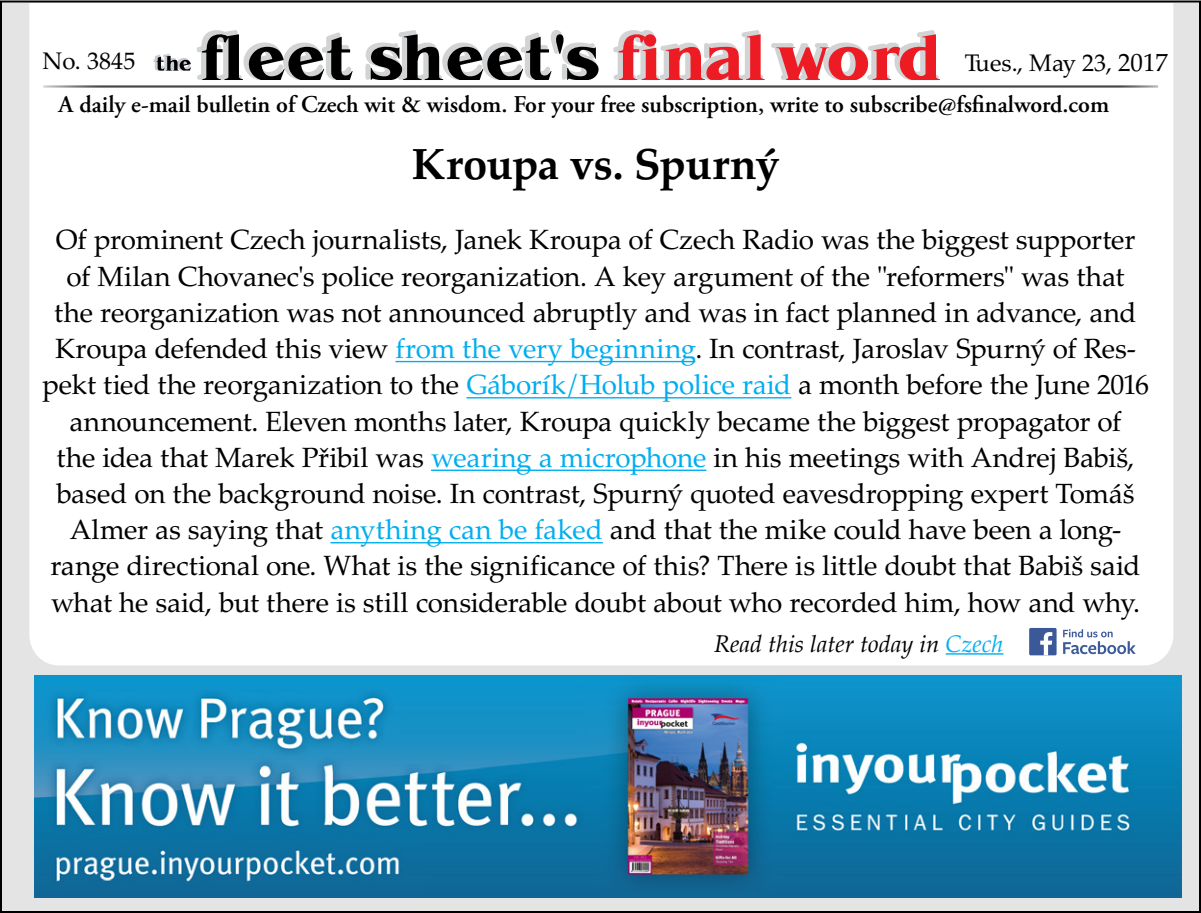
<style>
.page{position:relative;width:1201px;height:913px;background:#fff}
.page>*{position:absolute;margin:0;border:0;box-sizing:border-box;transform-origin:0 0}
.t1{font:700 43.6px "Palatino LTCE";letter-spacing:-.015em;color:#000}
.t2{font:27.8px/36.2px "Palatino LTCE";letter-spacing:-.01em;color:#000;text-align:center}
.t3{font:600 24px "Adobe Garamond Pro";color:#000}
.t4{font:italic 24px "Palatino";color:#000}
.t5{font:24px "Palatino LTCE";color:#000}
.s1{font-size:25px}
.s2{color:#00aeef}
</style>
<div class="page">
<div style="left:1px;top:1px;width:1198px;height:910px;background:#e5e4e4"></div>
<div style="left:28px;top:1px;width:1146px;height:665px;background:#fff"></div>
<img style="left:40px;top:83px;width:1120px;height:7px">
<svg style="left:153px;top:30px;width:446px;height:50px;background:#a3a3a4"></svg>
<svg style="left:611px;top:30px;width:328px;height:50px;background:#eda0a3"></svg>
<hr style="left:945px;top:653px;width:58px;height:1px;background:#00aeef">
<svg style="left:1062px;top:629px;width:73px;height:25px;background:#c8d1e2"></svg>
<div style="left:1028px;top:627px;width:28px;height:28px;background:#3b5998;border-radius:2px"></div>
<svg style="left:1040px;top:632px;width:12px;height:23px"></svg>
<img style="left:34px;top:675px;width:1146px;height:222px">
<hr style="left:395px;top:361px;width:300px;height:1px;background:#00aeef">
<hr style="left:466px;top:397px;width:325px;height:1px;background:#00aeef">
<hr style="left:431px;top:469px;width:275px;height:2px;background:#00aeef">
<hr style="left:330px;top:542px;width:272px;height:1px;background:#00aeef">
<p class="t5" style="left:42px;top:47px;width:94px">No. 3845</p>
<p class="t5" style="left:964px;top:49px;width:205px">Tues., May 23, <span class="s1">2017</span></p>
<p class="t3" style="left:59px;top:90px;width:1051px">A daily e-mail bulletin of Czech wit &amp; wisdom. For your free subscription, write to subscribe@fsfinalword.com</p>
<p class="t1" style="left:411px;top:138px;width:370px">Kroupa vs. Spurný</p>
<p class="t2" style="left:42px;top:222px;width:1108px">Of prominent Czech journalists, Janek Kroupa of Czech Radio was the biggest supporter of Milan Chovanec's police reorganization. A key argument of the "reformers" was that<br>the reorganization was not announced abruptly and was in fact planned in advance, and Kroupa defended this view <span class="s2">from the very beginning</span>. In contrast, Jaroslav Spurný of Res&shy;pekt tied the reorganization to the <span class="s2">Gáborík/Holub police raid</span> a month before the June 2016 announcement. Eleven months later, Kroupa quickly became the biggest propagator of<br>the idea that Marek Přibil was <span class="s2">wearing a microphone</span> in his meetings with Andrej Babiš, based on the background noise. In contrast, Spurný quoted eavesdropping expert Tomáš Almer as saying that <span class="s2">anything can be faked</span> and that the mike could have been a long&shy;range directional one. What is the significance of this? There is little doubt that Babiš said what he said, but there is still considerable doubt about who recorded him, how and why.</p>
<p class="t4" style="left:714px;top:623px;width:291px">Read this later today in <span class="s2">Czech</span></p>
</div>
